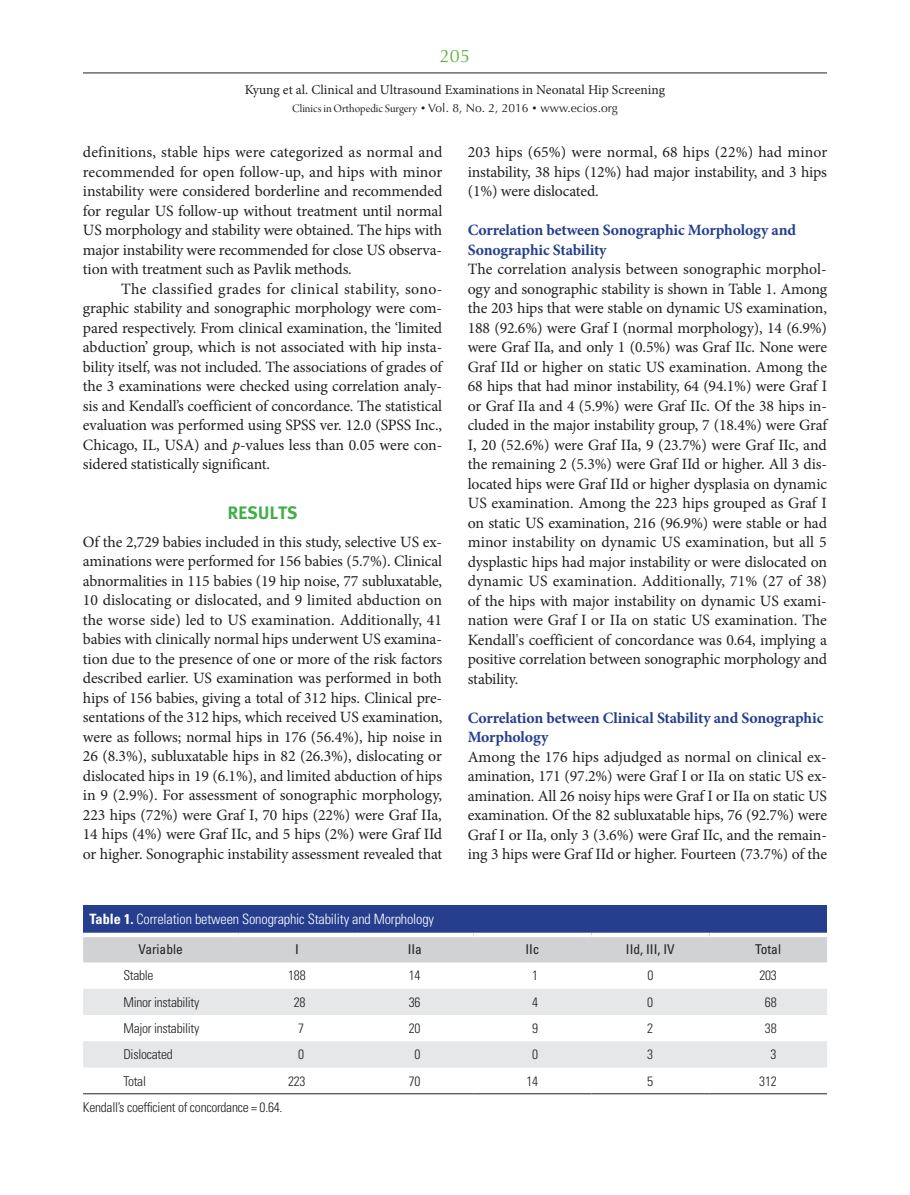
<style>
.page{position:relative;width:910px;height:1195px;background:#fff}
.page>*{position:absolute;margin:0;border:0;box-sizing:border-box;transform-origin:0 0}
.t1{font:700 18px "Meta Plus";letter-spacing:-.01em;color:#40ae49}
.t2{font:18px "Optima LT Std";color:#63b445}
.t3{font:15.75px/19.5px "Minion Pro";letter-spacing:-.01em;color:#231f20;text-align:justify}
.t4{font:700 15.75px/19.5px "Minion Pro";letter-spacing:-.01em;color:#253f8e}
.t5{font:300 condensed 14.25px "Univers";letter-spacing:-.01em;color:#fff}
.t6{font:300 condensed 13.5px "Univers";letter-spacing:-.02em;color:#231f20}
.t7{font:13.5px "Minion Pro";color:#231f20}
.t8{font:condensed 13.5px "Univers";color:#231f20}
.t9{font:12px "Optima LT Std";color:#231f20}
.s1{font-family:"Arno Pro Display"}
.s2{font-size:9px}
.s3{font-style:italic}
.s4{font-weight:700}
</style>
<div class="page">
<hr style="left:83px;top:73px;width:744px;height:1px;background:#231f20">
<div style="left:83px;top:906px;width:744px;height:29px;background:#253f8e"></div>
<div style="left:83px;top:937px;width:744px;height:25px;background:#d1d2d4"></div>
<svg style="left:83px;top:989px;width:744px;height:78px;fill:#e6e7e9"></svg>
<hr style="left:83px;top:933px;width:155px;height:4px;background:#fff">
<hr style="left:238px;top:933px;width:118px;height:4px;background:#fff">
<hr style="left:356px;top:933px;width:118px;height:4px;background:#fff">
<hr style="left:474px;top:933px;width:117px;height:4px;background:#fff">
<hr style="left:591px;top:933px;width:118px;height:4px;background:#fff">
<hr style="left:709px;top:933px;width:118px;height:4px;background:#fff">
<hr style="left:83px;top:1093px;width:155px;height:1px;background:#231f20">
<hr style="left:238px;top:1093px;width:118px;height:1px;background:#231f20">
<hr style="left:356px;top:1093px;width:118px;height:1px;background:#231f20">
<hr style="left:474px;top:1093px;width:117px;height:1px;background:#231f20">
<hr style="left:591px;top:1093px;width:118px;height:1px;background:#231f20">
<hr style="left:709px;top:1093px;width:118px;height:1px;background:#231f20">
<p class="t2" style="left:440px;top:45px;width:32px">205</p>
<p class="t7" style="left:245px;top:80px;width:422px">Kyung et al. Clinical and Ultrasound Examinations in Neonatal Hip Screening</p>
<p class="t9" style="left:292px;top:101px;width:327px"><span class="s1">Clinics in Orthopedic Surgery</span> <span class="s2">•</span> Vol. 8, No. 2, 2016 <span class="s2">•</span> www.ecios.org</p>
<p class="t3" style="left:83px;top:142px;width:361px">definitions, stable hips were categorized as normal and recommended for open follow-up, and hips with minor instability were considered borderline and recommended for regular US follow-up without treatment until normal US morphology and stability were obtained. The hips with major instability were recommended for close US observa&shy;tion with treatment such as Pavlik methods.</p>
<p class="t3" style="left:83px;top:279px;width:361px;text-indent:38px">The classified grades for clinical stability, sono&shy;graphic stability and sonographic morphology were com&shy;pared respectively. From clinical examination, the ‘limited abduction’ group, which is not associated with hip insta&shy;bility itself, was not included. The associations of grades of the 3 examinations were checked using correlation analy&shy;sis and Kendall’s coefficient of concordance. The statistical evaluation was performed using SPSS ver. 12.0 (SPSS Inc., Chicago, IL, USA) and <span class="s3">p</span>-values less than 0.05 were con&shy;sidered statistically significant.</p>
<p class="t1" style="left:227px;top:502px;width:72px">RESULTS</p>
<p class="t3" style="left:83px;top:532px;width:361px">Of the 2,729 babies included in this study, selective US ex&shy;aminations were performed for 156 babies (5.7%). Clinical abnormalities in 115 babies (19 hip noise, 77 subluxatable, 10 dislocating or dislocated, and 9 limited abduction on the worse side) led to US examination. Additionally, 41 babies with clinically normal hips underwent US examina&shy;tion due to the presence of one or more of the risk factors described earlier. US examination was performed in both hips of 156 babies, giving a total of 312 hips. Clinical pre&shy;sentations of the 312 hips, which received US examination, were as follows; normal hips in 176 (56.4%), hip noise in 26 (8.3%), subluxatable hips in 82 (26.3%), dislocating or dislocated hips in 19 (6.1%), and limited abduction of hips in 9 (2.9%). For assessment of sonographic morphology, 223 hips (72%) were Graf I, 70 hips (22%) were Graf IIa, 14 hips (4%) were Graf IIc, and 5 hips (2%) were Graf IId or higher. Sonographic instability assessment revealed that</p>
<p class="t3" style="left:468px;top:142px;width:361px">203 hips (65%) were normal, 68 hips (22%) had minor instability, 38 hips (12%) had major instability, and 3 hips (1%) were dislocated.</p>
<p class="t4" style="left:468px;top:220px;width:330px">Correlation between Sonographic Morphology and<br>Sonographic Stability</p>
<p class="t3" style="left:468px;top:259px;width:361px">The correlation analysis between sonographic morphol&shy;ogy and sonographic stability is shown in Table 1. Among the 203 hips that were stable on dynamic US examination, 188 (92.6%) were Graf I (normal morphology), 14 (6.9%) were Graf IIa, and only 1 (0.5%) was Graf IIc. None were Graf IId or higher on static US examination. Among the 68 hips that had minor instability, 64 (94.1%) were Graf I or Graf IIa and 4 (5.9%) were Graf IIc. Of the 38 hips in&shy;cluded in the major instability group, 7 (18.4%) were Graf I, 20 (52.6%) were Graf IIa, 9 (23.7%) were Graf IIc, and the remaining 2 (5.3%) were Graf IId or higher. All 3 dis&shy;located hips were Graf IId or higher dysplasia on dynamic US examination. Among the 223 hips grouped as Graf I on static US examination, 216 (96.9%) were stable or had minor instability on dynamic US examination, but all 5 dysplastic hips had major instability or were dislocated on dynamic US examination. Additionally, 71% (27 of 38) of the hips with major instability on dynamic US exami&shy;nation were Graf I or IIa on static US examination. The Kendall's coefficient of concordance was 0.64, implying a positive correlation between sonographic morphology and stability.</p>
<p class="t4" style="left:468px;top:708px;width:357px">Correlation between Clinical Stability and Sonographic<br>Morphology</p>
<p class="t3" style="left:468px;top:747px;width:361px">Among the 176 hips adjudged as normal on clinical ex&shy;amination, 171 (97.2%) were Graf I or IIa on static US ex&shy;amination. All 26 noisy hips were Graf I or IIa on static US examination. Of the 82 subluxatable hips, 76 (92.7%) were Graf I or IIa, only 3 (3.6%) were Graf IIc, and the remain&shy;ing 3 hips were Graf IId or higher. Fourteen (73.7%) of the</p>
<p class="t5" style="left:90px;top:911px;width:346px"><span class="s4">Table 1.</span> Correlation between Sonographic Stability and Morphology</p>
<p class="t8" style="left:138px;top:941px;width:46px">Variable</p>
<p class="t8" style="left:295px;top:941px;width:5px">I</p>
<p class="t8" style="left:408px;top:941px;width:16px">IIa</p>
<p class="t8" style="left:525px;top:941px;width:16px">IIc</p>
<p class="t8" style="left:626px;top:941px;width:50px">IId, III, IV</p>
<p class="t8" style="left:755px;top:941px;width:27px">Total</p>
<p class="t6" style="left:123px;top:967px;width:32px">Stable</p>
<p class="t6" style="left:288px;top:967px;width:19px">188</p>
<p class="t6" style="left:409px;top:967px;width:13px">14</p>
<p class="t6" style="left:532px;top:967px;width:7px">1</p>
<p class="t6" style="left:647px;top:967px;width:7px">0</p>
<p class="t6" style="left:759px;top:967px;width:19px">203</p>
<p class="t6" style="left:123px;top:994px;width:77px">Minor instability</p>
<p class="t6" style="left:294px;top:994px;width:13px">28</p>
<p class="t6" style="left:409px;top:994px;width:13px">36</p>
<p class="t6" style="left:532px;top:994px;width:7px">4</p>
<p class="t6" style="left:647px;top:994px;width:7px">0</p>
<p class="t6" style="left:765px;top:994px;width:13px">68</p>
<p class="t6" style="left:123px;top:1020px;width:77px">Major instability</p>
<p class="t6" style="left:298px;top:1020px;width:7px">7</p>
<p class="t6" style="left:409px;top:1020px;width:13px">20</p>
<p class="t6" style="left:532px;top:1020px;width:7px">9</p>
<p class="t6" style="left:647px;top:1020px;width:7px">2</p>
<p class="t6" style="left:765px;top:1020px;width:13px">38</p>
<p class="t6" style="left:123px;top:1046px;width:51px">Dislocated</p>
<p class="t6" style="left:298px;top:1046px;width:7px">0</p>
<p class="t6" style="left:414px;top:1046px;width:7px">0</p>
<p class="t6" style="left:532px;top:1046px;width:7px">0</p>
<p class="t6" style="left:647px;top:1046px;width:7px">3</p>
<p class="t6" style="left:770px;top:1046px;width:7px">3</p>
<p class="t6" style="left:123px;top:1072px;width:24px">Total</p>
<p class="t6" style="left:288px;top:1072px;width:19px">223</p>
<p class="t6" style="left:409px;top:1072px;width:13px">70</p>
<p class="t6" style="left:527px;top:1072px;width:13px">14</p>
<p class="t6" style="left:647px;top:1072px;width:7px">5</p>
<p class="t6" style="left:759px;top:1072px;width:19px">312</p>
<p class="t6" style="left:83px;top:1099px;width:201px">Kendall’s coefficient of concordance = 0.64.</p>
</div>
